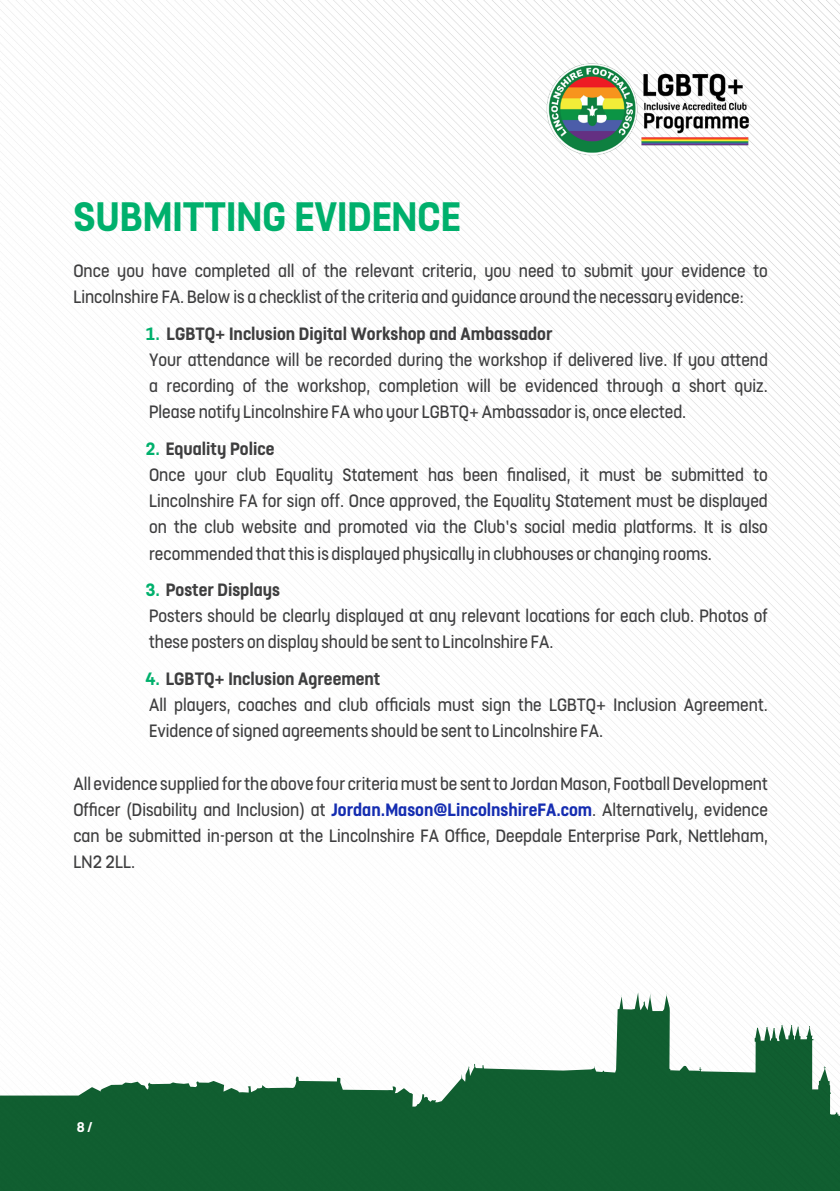
<style>
.page{position:relative;width:840px;height:1191px;background:#fff}
.page>*{position:absolute;margin:0;border:0;box-sizing:border-box;transform-origin:0 0}
.t1{font:700 46px "FS Dillon";color:#00b06c}
.t2{font:20px/26.2px "FS Dillon";color:#3e3e3f}
.t3{font:700 20px "FS Dillon";color:#3e3e3f}
.t4{font:700 15.8px "FS Dillon";color:#fff}
.s1{color:#00b06c}
.s2{font-weight:700;color:#152db1}
</style>
<div class="page">
<img style="left:0;top:0;width:838px;height:992px">
<img style="left:532px;top:62px;width:234px;height:94px">
<svg style="left:0;top:1076px;width:299px;height:115px;background:#34764f"></svg>
<div style="left:126px;top:1126px;width:713px;height:55px;background:#115f31"></div>
<svg style="left:299px;top:992px;width:540px;height:98px"></svg>
<div style="left:299px;top:1090px;width:540px;height:101px;background:#105e30"></div>
<svg style="left:311px;top:1114px;width:528px;height:77px"></svg>
<p class="t1" style="left:73px;top:183px;width:388px">SUBMITTING EVIDENCE</p>
<p class="t2" style="left:73px;top:256px;width:695px">Once you have completed all of the relevant criteria, you need to submit your evidence to<br>Lincolnshire FA. Below is a checklist of the criteria and guidance around the necessary evidence:</p>
<p class="t3" style="left:145px;top:319px;width:408px"><span class="s1">1.</span> LGBTQ+ Inclusion Digital Workshop and Ambassador</p>
<p class="t2" style="left:149px;top:345px;width:620px;text-align:justify">Your attendance will be recorded during the workshop if delivered live. If you attend a recording of the workshop, completion will be evidenced through a short quiz.<br>Please notify Lincolnshire FA who your LGBTQ+ Ambassador is, once elected.</p>
<p class="t3" style="left:145px;top:434px;width:130px"><span class="s1">2.</span> Equality Police</p>
<p class="t2" style="left:149px;top:460px;width:620px;text-align:justify">Once your club Equality Statement has been finalised, it must be submitted to Lincolnshire FA for sign off. Once approved, the Equality Statement must be displayed on the club website and promoted via the Club’s social media platforms. It is also recommended that this is displayed physically in clubhouses or changing rooms.</p>
<p class="t3" style="left:145px;top:575px;width:136px"><span class="s1">3.</span> Poster Displays</p>
<p class="t2" style="left:149px;top:601px;width:620px">Posters should be clearly displayed at any relevant locations for each club. Photos of these posters on display should be sent to Lincolnshire FA.</p>
<p class="t3" style="left:145px;top:664px;width:236px"><span class="s1">4.</span> LGBTQ+ Inclusion Agreement</p>
<p class="t2" style="left:149px;top:690px;width:620px">All players, coaches and club officials must sign the LGBTQ+ Inclusion Agreement.<br>Evidence of signed agreements should be sent to Lincolnshire FA.</p>
<p class="t2" style="left:73px;top:769px;width:695px;text-align:justify">All evidence supplied for the above four criteria must be sent to Jordan Mason, Football Development Officer (Disability and Inclusion) at <span class="s2">Jordan.Mason@LincolnshireFA.com</span>. Alternatively, evidence can be submitted in-person at the Lincolnshire FA Office, Deepdale Enterprise Park, Nettleham, LN2 2LL.</p>
<p class="t4" style="left:77px;top:1116px;width:17px">8 /</p>
</div>
